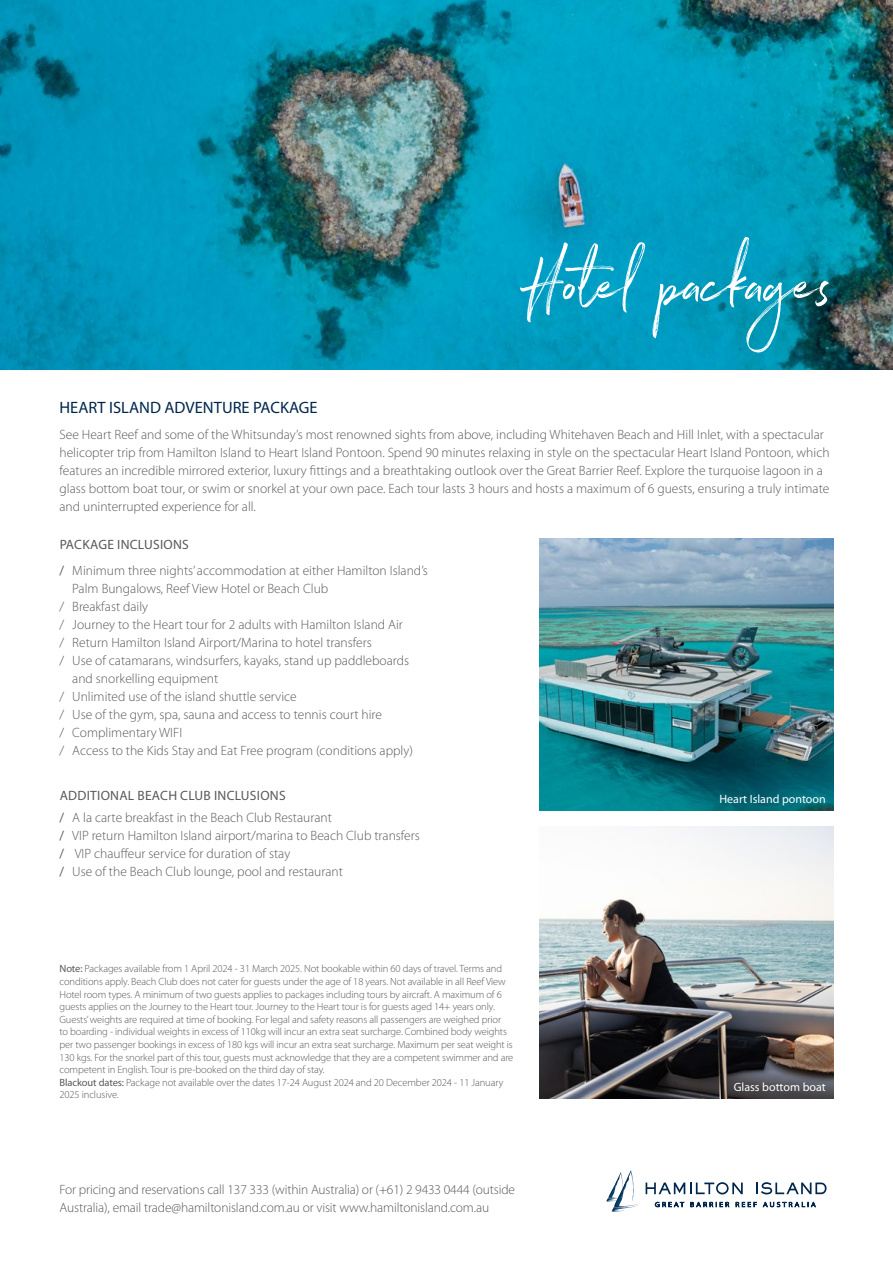
<style>
.page{position:relative;width:893px;height:1263px;background:#fff}
.page>*{position:absolute;margin:0;border:0;box-sizing:border-box;transform-origin:0 0}
.t1{font:75px "Northwell Alt";color:#fff}
.t2{font:16.5px "Myriad Pro";color:#00274d}
.t3{font:300 13.5px/18px "Myriad Pro";color:#58595b}
.t4{font:12px "Myriad Pro";color:#fff}
.t5{font:300 10.5px/12.6px "Myriad Pro";letter-spacing:-.01em;color:#58595b}
.s1{font-weight:400}
</style>
<div class="page">
<svg style="left:646px;top:1182px;width:97px;height:12px"></svg>
<svg style="left:756px;top:1182px;width:71px;height:12px"></svg>
<svg style="left:655px;top:1201px;width:29px;height:6px"></svg>
<svg style="left:690px;top:1201px;width:39px;height:6px"></svg>
<svg style="left:736px;top:1202px;width:21px;height:5px"></svg>
<svg style="left:763px;top:1201px;width:53px;height:6px"></svg>
<svg style="left:606px;top:1170px;width:33px;height:42px"></svg>
<img style="left:0;top:0;width:893px;height:370px">
<img style="left:539px;top:539px;width:294px;height:271px">
<img style="left:539px;top:826px;width:294px;height:272px">
<h1 class="t1" style="left:526px;top:229px;width:308px">Hotel packages</h1>
<p class="t2" style="left:60px;top:397px;width:260px">HEART ISLAND ADVENTURE PACKAGE</p>
<p class="t3" style="left:60px;top:426px;width:772px">See Heart Reef and some of the Whitsunday’s most renowned sights from above, including Whitehaven Beach and Hill Inlet, with a spectacular helicopter trip from Hamilton Island to Heart Island Pontoon. Spend 90 minutes relaxing in style on the spectacular Heart Island Pontoon, which features an incredible mirrored exterior, luxury fittings and a breathtaking outlook over the Great Barrier Reef. Explore the turquoise lagoon in a glass bottom boat tour, or swim or snorkel at your own pace. Each tour lasts 3 hours and hosts a maximum of 6 guests, ensuring a truly intimate and uninterrupted experience for all.</p>
<p class="t3" style="left:60px;top:531px;width:370px;line-height:26.5px"><span class="s1">PACKAGE INCLUSIONS<br>/</span> Minimum three nights’ accommodation at either Hamilton Island’s</p>
<p class="t3" style="left:72px;top:580px;width:258px">Palm Bungalows, Reef View Hotel or Beach Club</p>
<p class="t3" style="left:60px;top:598px;width:90px">/ Breakfast daily</p>
<p class="t3" style="left:60px;top:616px;width:345px">/ Journey to the Heart tour for 2 adults with Hamilton Island Air</p>
<p class="t3" style="left:60px;top:634px;width:314px">/ Return Hamilton Island Airport/Marina to hotel transfers</p>
<p class="t3" style="left:60px;top:652px;width:351px">/ Use of catamarans, windsurfers, kayaks, stand up paddleboards</p>
<p class="t3" style="left:72px;top:670px;width:148px">and snorkelling equipment</p>
<p class="t3" style="left:60px;top:688px;width:239px">/ Unlimited use of the island shuttle service</p>
<p class="t3" style="left:60px;top:706px;width:324px">/ Use of the gym, spa, sauna and access to tennis court hire</p>
<p class="t3" style="left:60px;top:724px;width:124px">/ Complimentary WIFI</p>
<p class="t3" style="left:60px;top:742px;width:355px">/ Access to the Kids Stay and Eat Free program (conditions apply)</p>
<p class="t3" style="left:60px;top:784px;width:274px;line-height:22.2px"><span class="s1">ADDITIONAL BEACH CLUB INCLUSIONS<br>/</span> A la carte breakfast in the Beach Club Restaurant</p>
<p class="t3" style="left:60px;top:826px;width:362px"><span class="s1">/</span> VIP return Hamilton Island airport/marina to Beach Club transfers <span class="s1">/</span> VIP chauffeur service for duration of stay<br><span class="s1">/</span> Use of the Beach Club lounge, pool and restaurant</p>
<p class="t4" style="left:719px;top:792px;width:108px">Heart Island pontoon</p>
<p class="t5" style="left:60px;top:962px;width:455px"><span class="s1">Note:</span> Packages available from 1 April 2024 - 31 March 2025. Not bookable within 60 days of travel. Terms and conditions apply. Beach Club does not cater for guests under the age of 18 years. Not available in all Reef View Hotel room types. A minimum of two guests applies to packages including tours by aircraft. A maximum of 6 guests applies on the Journey to the Heart tour. Journey to the Heart tour is for guests aged 14+ years only.<br>Guests’ weights are required at time of booking. For legal and safety reasons all passengers are weighed prior<br>to boarding - individual weights in excess of 110kg will incur an extra seat surcharge. Combined body weights per two passenger bookings in excess of 180 kgs will incur an extra seat surcharge. Maximum per seat weight is 130 kgs. For the snorkel part of this tour, guests must acknowledge that they are a competent swimmer and are competent in English. Tour is pre-booked on the third day of stay.<br><span class="s1">Blackout dates:</span> Package not available over the dates 17-24 August 2024 and 20 December 2024 - 11 January 2025 inclusive.</p>
<p class="t3" style="left:60px;top:1180px;width:457px">For pricing and reservations call 137 333 (within Australia) or (+61) 2 9433 0444 (outside<br>Australia), email trade@hamiltonisland.com.au or visit www.hamiltonisland.com.au</p>
<p class="t4" style="left:734px;top:1080px;width:93px">Glass bottom boat</p>
</div>
